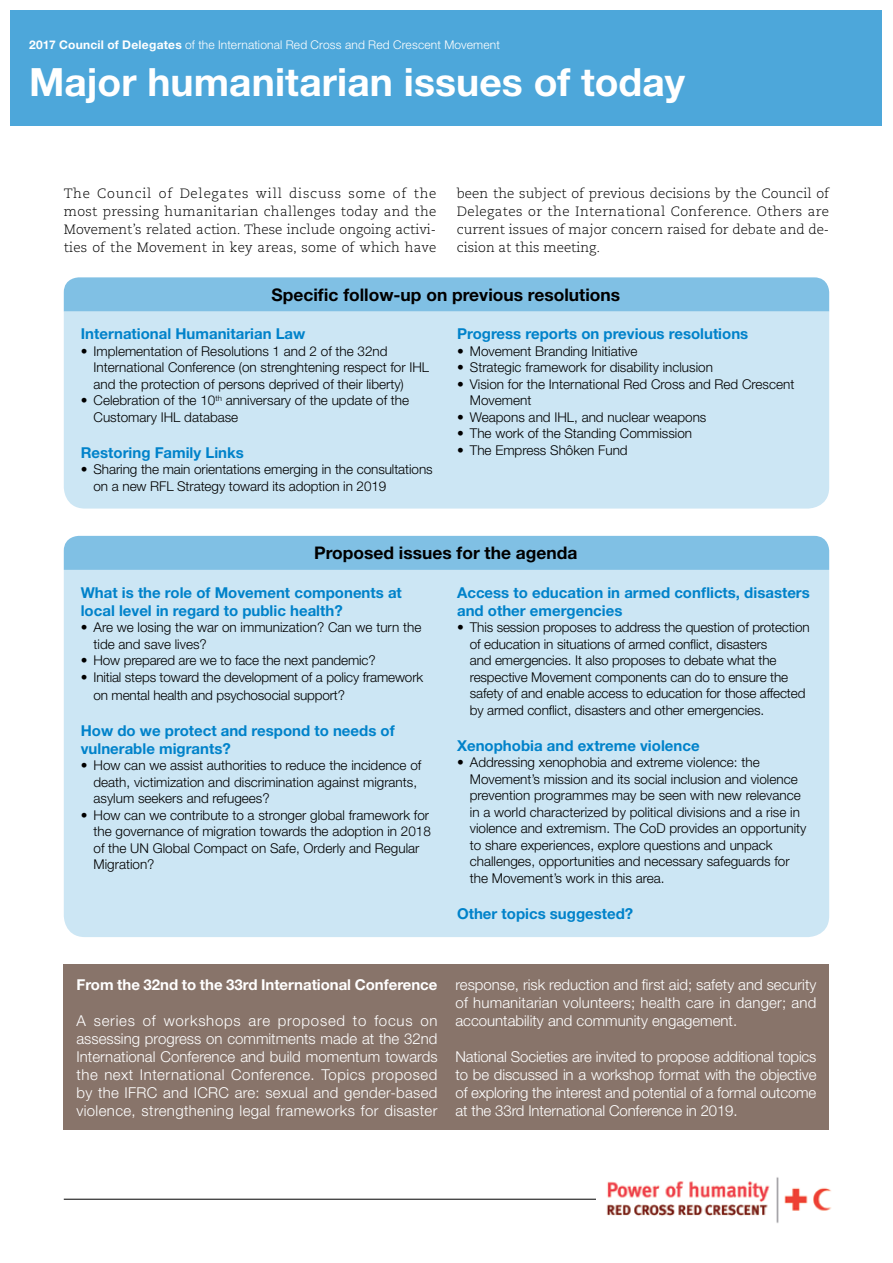
<style>
.page{position:relative;width:893px;height:1263px;background:#fff}
.page>*{position:absolute;margin:0;border:0;box-sizing:border-box;transform-origin:0 0}
.t1{font:700 39px "Helvetica Neue LT Std";letter-spacing:.005em;color:#fff}
.t2{font:700 17.4px "Helvetica Neue LT Std";color:#000}
.t3{font:300 15px/18px "Helvetica Neue LT Std";color:#fff;text-align:justify}
.t4{font:700 15px/18px "Helvetica Neue LT Std";color:#0082ca}
.t5{font:700 15px "Helvetica Neue LT Std";letter-spacing:-.005em;color:#fff}
.t6{font:300 13.5px/16.5px "Helvetica Neue LT Std";color:#000}
.t7{font:300 13.5px/18px "Caecilia LT Std";color:#000;text-align:justify}
.t8{font:300 12px "Helvetica Neue LT Std";letter-spacing:.015em;color:#fff}
.s1{font-weight:700}
</style>
<div class="page">
<div style="left:11px;top:11px;width:871px;height:115px;background:#4da7da"></div>
<hr style="left:64px;top:1199px;width:765px;height:1px;background:#000">
<img style="left:597px;top:1177px;width:234px;height:46px">
<div style="left:64px;top:964px;width:765px;height:166px;background:#88746a"></div>
<div style="left:64px;top:311px;width:765px;height:198px;background:#cce6f4"></div>
<div style="left:64px;top:277px;width:765px;height:34px;background:#80c0e4"></div>
<div style="left:64px;top:570px;width:765px;height:367px;background:#cce6f4"></div>
<div style="left:64px;top:536px;width:765px;height:34px;background:#80c0e4"></div>
<p class="t8" style="left:29px;top:37px;width:472px"><span class="s1">2017 Council of Delegates</span> of the International Red Cross and Red Crescent Movement</p>
<h1 class="t1" style="left:29px;top:58px;width:657px">Major humanitarian issues of today</h1>
<p class="t7" style="left:64px;top:185px;width:374px">The Council of Delegates will discuss some of the most pressing humanitarian challenges today and the Movement’s related action. These include ongoing activi&shy;ties of the Movement in key areas, some of which have</p>
<p class="t7" style="left:457px;top:185px;width:374px">been the subject of previous decisions by the Council of Delegates or the International Conference. Others are current issues of major concern raised for debate and de&shy;cision at this meeting.</p>
<p class="t2" style="left:271px;top:284px;width:350px">Specific follow-up on previous resolutions</p>
<p class="t4" style="left:81px;top:324px;width:226px">International Humanitarian Law</p>
<p class="t6" style="left:94px;top:342px;width:337px;text-indent:-13px">• Implementation of Resolutions 1 and 2 of the 32nd<br>International Conference (on strenghtening respect for IHL and the protection of persons deprived of their liberty)</p>
<p class="t6" style="left:94px;top:392px;width:317px;text-indent:-13px">• Celebration of the 10<sup>th</sup> anniversary of the update of the<br>Customary IHL database</p>
<p class="t4" style="left:81px;top:443px;width:164px">Restoring Family Links</p>
<p class="t6" style="left:94px;top:461px;width:341px;text-indent:-13px">• Sharing the main orientations emerging in the consultations on a new RFL Strategy toward its adoption in 2019</p>
<p class="t4" style="left:457px;top:324px;width:293px">Progress reports on previous resolutions</p>
<p class="t6" style="left:457px;top:342px;width:182px">• Movement Branding Initiative</p>
<p class="t6" style="left:457px;top:359px;width:257px">• Strategic framework for disability inclusion</p>
<p class="t6" style="left:470px;top:375px;width:326px;text-indent:-13px">• Vision for the International Red Cross and Red Crescent<br>Movement</p>
<p class="t6" style="left:457px;top:408px;width:251px">• Weapons and IHL, and nuclear weapons</p>
<p class="t6" style="left:457px;top:425px;width:237px">• The work of the Standing Commission</p>
<p class="t6" style="left:457px;top:441px;width:172px">• The Empress Shôken Fund</p>
<p class="t2" style="left:314px;top:542px;width:265px">Proposed issues for the agenda</p>
<p class="t4" style="left:81px;top:583px;width:323px">What is the role of Movement components at local level in regard to public health?</p>
<p class="t6" style="left:94px;top:619px;width:329px;text-indent:-13px">• Are we losing the war on immunization? Can we turn the tide and save lives?</p>
<p class="t6" style="left:81px;top:652px;width:296px">• How prepared are we to face the next pandemic?</p>
<p class="t6" style="left:94px;top:667px;width:331px;line-height:18px;text-indent:-13px">• Initial steps toward the development of a policy framework on mental health and psychosocial support?</p>
<p class="t4" style="left:81px;top:721px;width:315px">How do we protect and respond to needs of vulnerable migrants?</p>
<p class="t6" style="left:94px;top:757px;width:329px;text-indent:-13px">• How can we assist authorities to reduce the incidence of death, victimization and discrimination against migrants, asylum seekers and refugees?</p>
<p class="t6" style="left:94px;top:806px;width:339px;text-indent:-13px">• How can we contribute to a stronger global framework for the governance of migration towards the adoption in 2018 of the UN Global Compact on Safe, Orderly and Regular Migration?</p>
<p class="t4" style="left:457px;top:583px;width:354px">Access to education in armed conflicts, disasters and other emergencies</p>
<p class="t6" style="left:470px;top:619px;width:341px;text-indent:-13px">• This session proposes to address the question of protection of education in situations of armed conflict, disasters<br>and emergencies. It also proposes to debate what the respective Movement components can do to ensure the safety of and enable access to education for those affected by armed conflict, disasters and other emergencies.</p>
<p class="t4" style="left:457px;top:736px;width:244px">Xenophobia and extreme violence</p>
<p class="t6" style="left:470px;top:754px;width:338px;text-indent:-13px">• Addressing xenophobia and extreme violence: the Movement’s mission and its social inclusion and violence prevention programmes may be seen with new relevance in a world characterized by political divisions and a rise in violence and extremism. The CoD provides an opportunity to share experiences, explore questions and unpack challenges, opportunities and necessary safeguards for the Movement’s work in this area.</p>
<p class="t4" style="left:457px;top:904px;width:178px">Other topics suggested?</p>
<p class="t5" style="left:77px;top:975px;width:362px">From the 32nd to the 33rd International Conference</p>
<p class="t3" style="left:77px;top:1011px;width:363px">A series of workshops are proposed to focus on assessing progress on commitments made at the 32nd International Conference and build momentum towards the next International Conference. Topics proposed by the IFRC and ICRC are: sexual and gender-based violence, strengthening legal frameworks for disaster</p>
<p class="t3" style="left:455px;top:975px;width:362px">response, risk reduction and first aid; safety and security of humanitarian volunteers; health care in danger; and accountability and community engagement.</p>
<p class="t3" style="left:455px;top:1047px;width:363px">National Societies are invited to propose additional topics to be discussed in a workshop format with the objective of exploring the interest and potential of a formal outcome at the 33rd International Conference in 2019.</p>
</div>
